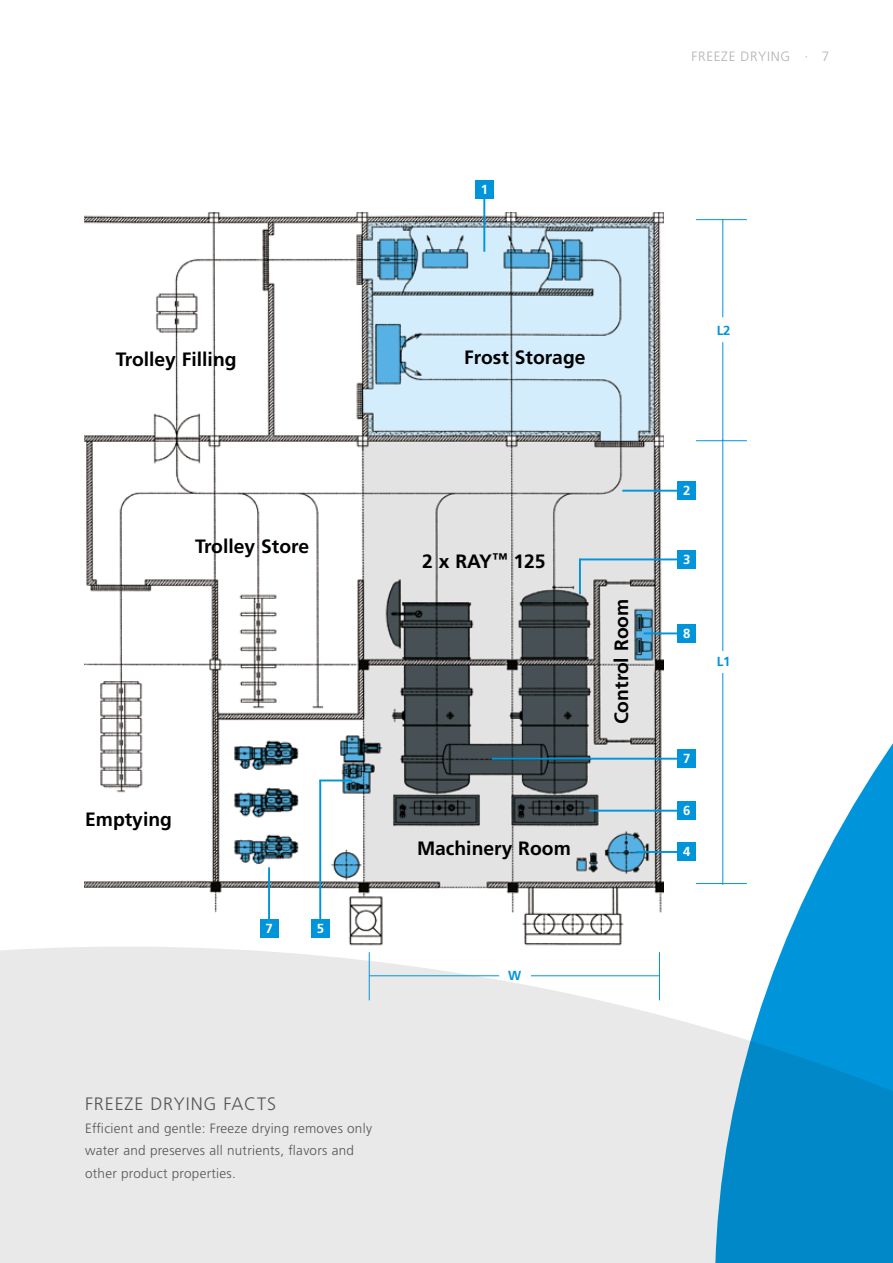
<style>
.page{position:relative;width:893px;height:1263px;background:#fff}
.page>*{position:absolute;margin:0;border:0;box-sizing:border-box;transform-origin:0 0}
.t1{font:700 19.35px "Frutiger LT Pro";color:#000}
.t2{font:300 18px "Frutiger LT Pro";letter-spacing:.05em;color:#565655}
.t3{font:300 13.5px/22.5px "Frutiger LT Pro";letter-spacing:.02em;color:#565655}
.t4{font:300 13.5px "Frutiger LT Pro";letter-spacing:.05em;color:#b1b2b3}
.t5{font:700 13.2px "Frutiger LT Pro";color:#fff}
.t6{font:700 13.2px "Frutiger LT Pro";color:#0095db}
</style>
<div class="page">
<img style="left:84px;top:213px;width:580px;height:682px">
<svg style="left:0;top:895px;width:715px;height:368px;fill:#e9e9e9"></svg>
<svg style="left:715px;top:725px;width:178px;height:538px"></svg>
<hr style="left:369px;top:975px;width:130px;height:1px;background:#0095db">
<hr style="left:531px;top:975px;width:129px;height:1px;background:#0095db">
<hr style="left:722px;top:673px;width:1px;height:212px;background:#0095db">
<hr style="left:722px;top:219px;width:1px;height:98px;background:#0095db">
<hr style="left:722px;top:439px;width:1px;height:212px;background:#0095db">
<hr style="left:722px;top:342px;width:1px;height:98px;background:#0095db">
<hr style="left:696px;top:440px;width:51px;height:1px;background:#0095db">
<hr style="left:696px;top:883px;width:51px;height:1px;background:#0095db">
<hr style="left:696px;top:219px;width:51px;height:1px;background:#0095db">
<hr style="left:659px;top:952px;width:1px;height:48px;background:#0095db">
<hr style="left:369px;top:952px;width:1px;height:48px;background:#0095db">
<hr style="left:483px;top:191px;width:2px;height:61px;background:#0095db">
<hr style="left:622px;top:490px;width:62px;height:2px;background:#0095db">
<hr style="left:644px;top:632px;width:40px;height:2px;background:#0095db">
<hr style="left:579px;top:558px;width:105px;height:2px;background:#0095db">
<hr style="left:268px;top:867px;width:2px;height:54px;background:#0095db">
<hr style="left:492px;top:758px;width:192px;height:2px;background:#0095db">
<hr style="left:589px;top:810px;width:95px;height:2px;background:#0095db">
<div style="left:678px;top:482px;width:18px;height:18px;background:#0095db"></div>
<div style="left:678px;top:550px;width:18px;height:18px;background:#0095db"></div>
<div style="left:678px;top:624px;width:18px;height:18px;background:#0095db"></div>
<div style="left:678px;top:749px;width:18px;height:18px;background:#0095db"></div>
<div style="left:678px;top:801px;width:18px;height:18px;background:#0095db"></div>
<hr style="left:636px;top:851px;width:48px;height:2px;background:#0095db">
<div style="left:678px;top:843px;width:18px;height:18px;background:#0095db"></div>
<div style="left:260px;top:919px;width:18px;height:18px;background:#0095db"></div>
<hr style="left:319px;top:780px;width:2px;height:141px;background:#0095db">
<div style="left:311px;top:919px;width:18px;height:18px;background:#0095db"></div>
<hr style="left:319px;top:779px;width:33px;height:2px;background:#0095db">
<hr style="left:579px;top:559px;width:2px;height:35px;background:#0095db">
<div style="left:475px;top:180px;width:18px;height:18px;background:#0095db"></div>
<h1 class="t1" style="left:116px;top:348px;width:122px">Trolley Filling</h1>
<p class="t5" style="left:481px;top:181px;width:9px">1</p>
<h1 class="t1" style="left:464px;top:346px;width:123px">Frost Storage</h1>
<h1 class="t1" style="left:195px;top:535px;width:115px">Trolley Store</h1>
<h1 class="t1" style="left:85px;top:808px;width:88px">Emptying</h1>
<p class="t5" style="left:266px;top:920px;width:9px">7</p>
<p class="t5" style="left:317px;top:920px;width:9px">5</p>
<h1 class="t1" style="left:422px;top:550px;width:125px">2 x RAY<sup>™</sup> 125</h1>
<h1 class="t1" style="left:610px;top:724px;width:127px;rotate:-90deg">Control Room</h1>
<h1 class="t1" style="left:417px;top:837px;width:155px">Machinery Room</h1>
<p class="t6" style="left:508px;top:968px;width:15px">W</p>
<h2 class="t2" style="left:85px;top:1094px;width:192px">FREEZE DRYING FACTS</h2>
<p class="t3" style="left:85px;top:1117px;width:288px">Efficient and gentle: Freeze drying removes only water and preserves all nutrients, flavors and other product properties.</p>
<p class="t4" style="left:692px;top:49px;width:139px">FREEZE DRYING · 7</p>
<p class="t6" style="left:717px;top:323px;width:15px">L2</p>
<p class="t5" style="left:683px;top:483px;width:9px">2</p>
<p class="t5" style="left:683px;top:551px;width:9px">3</p>
<p class="t5" style="left:683px;top:626px;width:9px">8</p>
<p class="t6" style="left:717px;top:654px;width:15px">L1</p>
<p class="t5" style="left:683px;top:751px;width:9px">7</p>
<p class="t5" style="left:683px;top:803px;width:9px">6</p>
<p class="t5" style="left:683px;top:844px;width:9px">4</p>
</div>
